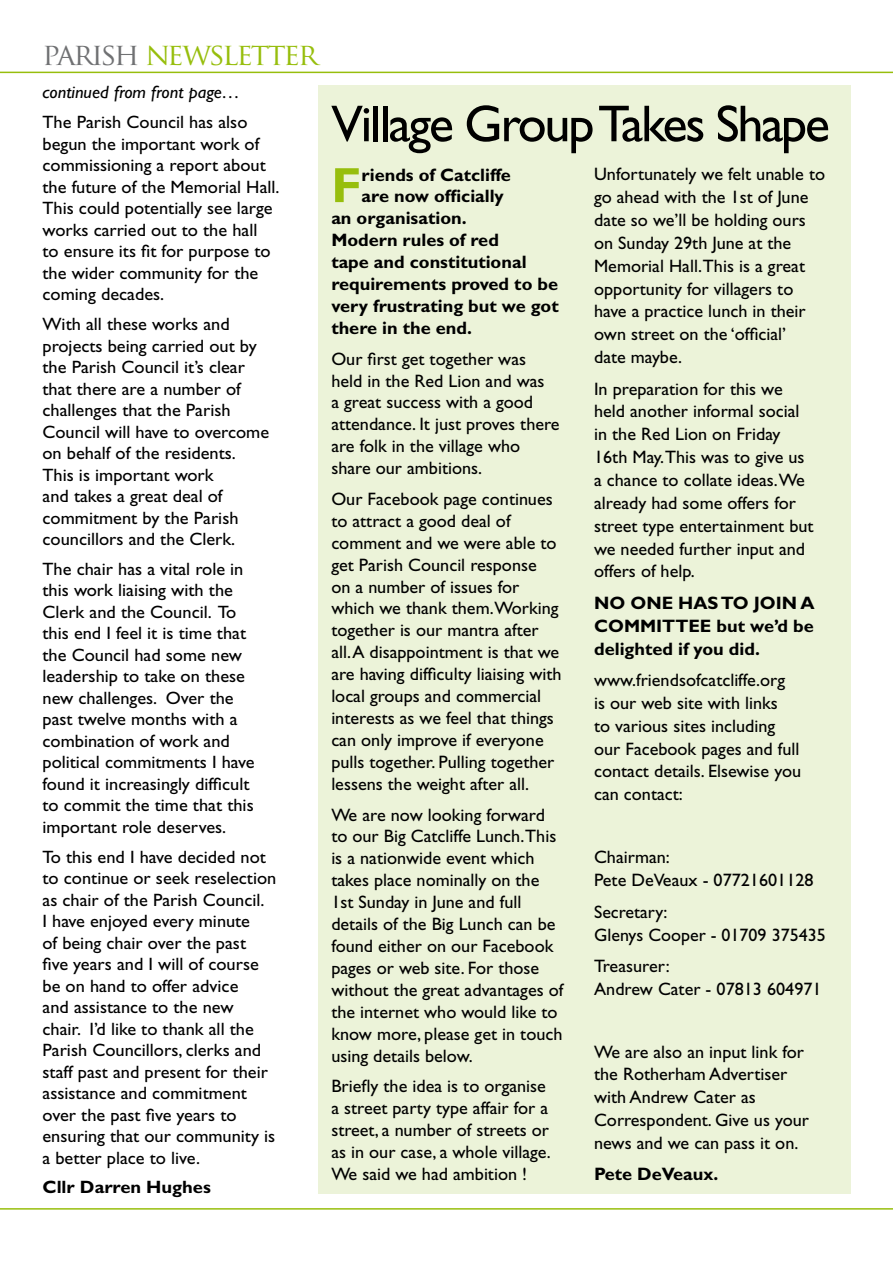
<style>
.page{position:relative;width:893px;height:1263px;background:#fff}
.page>*{position:absolute;margin:0;border:0;box-sizing:border-box;transform-origin:0 0}
.t1{font:52.05px "Gill Sans";letter-spacing:-.04em;color:#000}
.t2{font:700 49.65px "Gill Sans";color:#97be0d}
.t3{font:30px "Trajan Pro";letter-spacing:-.07em;color:#97be0d}
.t4{font:18px/21.9px "Gill Sans";color:#000}
.t5{font:700 18px/22.8px "Gill Sans";color:#000;text-align:justify}
.t6{font:17.85px/21.5px "Gill Sans";color:#000}
.t7{font:italic 17.85px "Gill Sans";color:#000}
.t8{font:700 17.85px "Gill Sans";color:#000}
.s1{color:#707173}
</style>
<div class="page">
<div style="left:318px;top:85px;width:532px;height:1108px;background:#ecf3d9"></div>
<hr style="left:0;top:72px;width:893px;height:1px;background:#97be0d">
<hr style="left:0;top:1208px;width:893px;height:1px;background:#97be0d">
<h3 class="t3" style="left:43px;top:35px;width:277px"><span class="s1">PARISH</span> NEWSLETTER</h3>
<p class="t7" style="left:43px;top:82px;width:199px">continued from front page…</p>
<p class="t6" style="left:43px;top:112px;width:239px">The Parish Council has also begun the important work of commissioning a report about the future of the Memorial Hall.<br>This could potentially see large works carried out to the hall<br>to ensure its fit for purpose to the wider community for the coming decades.</p>
<p class="t6" style="left:43px;top:314px;width:228px">With all these works and projects being carried out by the Parish Council it’s clear that there are a number of challenges that the Parish<br>Council will have to overcome on behalf of the residents.<br>This is important work<br>and takes a great deal of commitment by the Parish councillors and the Clerk.</p>
<p class="t6" style="left:43px;top:558px;width:214px">The chair has a vital role in this work liaising with the<br>Clerk and the Council. To this end I feel it is time that the Council had some new leadership to take on these new challenges. Over the past twelve months with a combination of work and political commitments I have found it increasingly difficult to commit the time that this important role deserves.</p>
<p class="t6" style="left:43px;top:846px;width:235px">To this end I have decided not to continue or seek reselection as chair of the Parish Council.<br>I have enjoyed every minute<br>of being chair over the past<br>five years and I will of course be on hand to offer advice<br>and assistance to the new chair. I’d like to thank all the<br>Parish Councillors, clerks and staff past and present for their assistance and commitment over the past five years to ensuring that our community is a better place to live.</p>
<p class="t8" style="left:43px;top:1177px;width:170px">Cllr Darren Hughes</p>
<h1 class="t1" style="left:331px;top:94px;width:500px">Village Group Takes Shape</h1>
<h2 class="t2" style="left:331px;top:156px;width:32px">F</h2>
<p class="t5" style="left:362px;top:163px;width:151px">riends of Catcliffe</p>
<p class="t5" style="left:362px;top:185px;width:144px">are now officially</p>
<p class="t5" style="left:331px;top:207px;width:137px">an organisation.</p>
<p class="t5" style="left:331px;top:229px;width:169px">Modern rules of red</p>
<p class="t5" style="left:331px;top:251px;width:197px">tape and constitutional</p>
<p class="t5" style="left:331px;top:273px;width:228px">requirements proved to be</p>
<p class="t5" style="left:331px;top:295px;width:229px">very frustrating but we got</p>
<p class="t5" style="left:331px;top:317px;width:142px">there in the end.</p>
<p class="t4" style="left:331px;top:348px;width:230px">Our first get together was held in the Red Lion and was<br>a great success with a good attendance. It just proves there are folk in the village who share our ambitions.</p>
<p class="t4" style="left:331px;top:488px;width:232px">Our Facebook page continues to attract a good deal of comment and we were able to get Parish Council response<br>on a number of issues for which we thank them.Working together is our mantra after all. A disappointment is that we are having difficulty liaising with local groups and commercial interests as we feel that things can only improve if everyone pulls together. Pulling together lessens the weight after all.</p>
<p class="t4" style="left:331px;top:804px;width:233px">We are now looking forward to our Big Catcliffe Lunch.This is a nationwide event which takes place nominally on the<br>1st Sunday in June and full details of the Big Lunch can be found either on our Facebook pages or web site. For those without the great advantages of the internet who would like to know more, please get in touch using details below.</p>
<p class="t4" style="left:331px;top:1075px;width:221px">Briefly the idea is to organise a street party type affair for a street, a number of streets or as in our case, a whole village.<br>We said we had ambition !</p>
<p class="t4" style="left:594px;top:163px;width:232px;line-height:22.8px">Unfortunately we felt unable to go ahead with the 1st of June date so we’ll be holding ours on Sunday 29th June at the<br>Memorial Hall.This is a great opportunity for villagers to have a practice lunch in their own street on the ‘official’<br>date maybe.</p>
<p class="t4" style="left:594px;top:377px;width:221px;line-height:22.8px">In preparation for this we held another informal social in the Red Lion on Friday<br>16th May.This was to give us a chance to collate ideas.We already had some offers for street type entertainment but we needed further input and offers of help.</p>
<p class="t5" style="left:594px;top:591px;width:222px">NO ONE HAS TO JOIN A COMMITTEE but we’d be delighted if you did.</p>
<p class="t4" style="left:594px;top:669px;width:208px;line-height:22.8px">www.friendsofcatcliffe.org<br>is our web site with links<br>to various sites including our Facebook pages and full contact details. Elsewise you can contact:</p>
<p class="t4" style="left:594px;top:846px;width:221px;line-height:22.8px">Chairman:<br>Pete DeVeaux - 07721601128</p>
<p class="t4" style="left:594px;top:900px;width:233px;line-height:22.8px">Secretary:<br>Glenys Cooper - 01709 375435</p>
<p class="t4" style="left:594px;top:954px;width:229px;line-height:22.8px">Treasurer:<br>Andrew Cater - 07813 604971</p>
<p class="t4" style="left:594px;top:1040px;width:216px;line-height:22.8px">We are also an input link for the Rotherham Advertiser with Andrew Cater as<br>Correspondent. Give us your news and we can pass it on.</p>
<p class="t5" style="left:594px;top:1163px;width:126px">Pete DeVeaux.</p>
</div>
